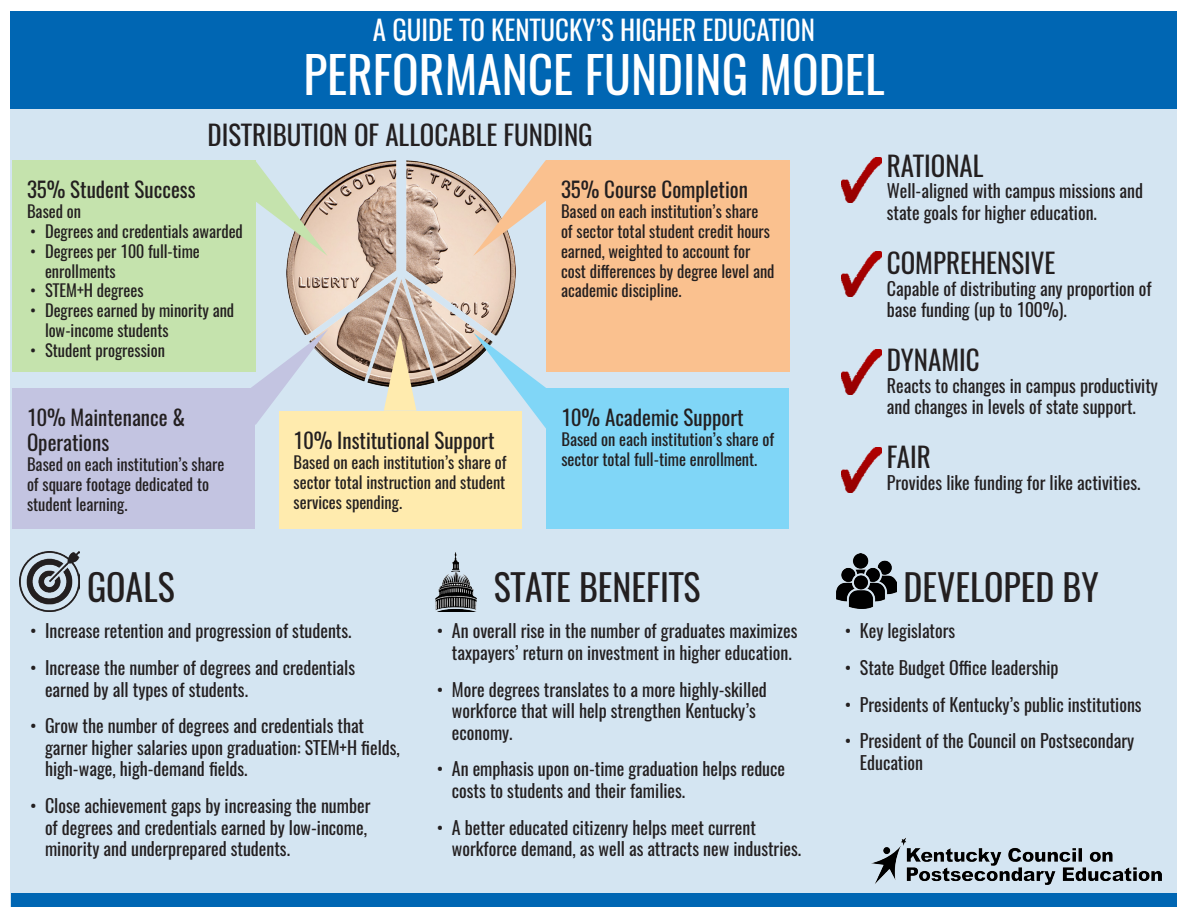
<style>
.page{position:relative;width:1188px;height:918px;background:#fff}
.page>*{position:absolute;margin:0;border:0;box-sizing:border-box;transform-origin:0 0}
.t1{font:49.5px "Oswald";color:#fff}
.t2{font:36px "Oswald";color:#231f20}
.t3{font:27px "Oswald";color:#231f20}
.t4{font:27px "Oswald";color:#fff}
.t5{font:21px/25.2px "Oswald";color:#231f20}
.t6{font:18px/21.6px "Oswald";color:#231f20}
.t7{font:16.5px/19.8px "Oswald";color:#231f20}
</style>
<div class="page">
<div style="left:10px;top:110px;width:1168px;height:797px;background:#d4e5f2"></div>
<div style="left:10px;top:11px;width:1168px;height:98px;background:#0066b3"></div>
<div style="left:11px;top:893px;width:1166px;height:14px;background:#0066b3"></div>
<img style="left:20px;top:551px;width:60px;height:60px">
<img style="left:871px;top:837px;width:291px;height:48px">
<img style="left:286px;top:160px;width:229px;height:227px">
<svg style="left:256px;top:160px;width:72px;height:96px"></svg>
<div style="left:12px;top:160px;width:244px;height:212px;background:#c5e3ad"></div>
<svg style="left:473px;top:160px;width:73px;height:96px"></svg>
<div style="left:546px;top:160px;width:244px;height:212px;background:#fac18f"></div>
<svg style="left:251px;top:329px;width:77px;height:96px"></svg>
<div style="left:12px;top:388px;width:243px;height:141px;background:#c3c4e1"></div>
<svg style="left:384px;top:333px;width:32px;height:78px;background:#d6c099"></svg>
<div style="left:279px;top:411px;width:243px;height:118px;background:#ffebae"></div>
<svg style="left:473px;top:333px;width:73px;height:96px"></svg>
<div style="left:546px;top:388px;width:243px;height:141px;background:#80d6f7"></div>
<img style="left:842px;top:157px;width:40px;height:45px">
<img style="left:842px;top:252px;width:40px;height:45px">
<img style="left:842px;top:350px;width:40px;height:44px">
<img style="left:842px;top:448px;width:40px;height:45px">
<img style="left:435px;top:552px;width:42px;height:59px">
<img style="left:836px;top:554px;width:60px;height:55px">
<p class="t4" style="left:373px;top:11px;width:444px">A GUIDE TO KENTUCKY’S HIGHER EDUCATION</p>
<p class="t1" style="left:303px;top:40px;width:583px">PERFORMANCE FUNDING MODEL</p>
<p class="t3" style="left:208px;top:116px;width:387px">DISTRIBUTION OF ALLOCABLE FUNDING</p>
<p class="t5" style="left:27px;top:177px;width:170px">35% Student Success</p>
<p class="t7" style="left:27px;top:202px;width:56px">Based on</p>
<p class="t7" style="left:30px;top:221px;width:214px">• Degrees and credentials awarded</p>
<p class="t7" style="left:45px;top:241px;width:156px;text-indent:-15px">• Degrees per 100 full-time enrollments</p>
<p class="t7" style="left:30px;top:281px;width:115px">• STEM+H degrees</p>
<p class="t7" style="left:45px;top:301px;width:191px;text-indent:-15px">• Degrees earned by minority and low-income students</p>
<p class="t7" style="left:30px;top:340px;width:136px">• Student progression</p>
<p class="t5" style="left:27px;top:405px;width:160px">10% Maintenance &amp;<br>Operations</p>
<p class="t7" style="left:27px;top:454px;width:199px">Based on each institution’s share of square footage dedicated to student learning.</p>
<p class="t5" style="left:294px;top:428px;width:202px">10% Institutional Support</p>
<p class="t7" style="left:294px;top:453px;width:214px;text-align:justify">Based on each institution’s share of sector total instruction and student services spending.</p>
<p class="t5" style="left:561px;top:177px;width:188px">35% Course Completion</p>
<p class="t7" style="left:561px;top:202px;width:215px">Based on each institution’s share<br>of sector total student credit hours earned, weighted to account for cost differences by degree level and academic discipline.</p>
<p class="t5" style="left:561px;top:405px;width:184px">10% Academic Support</p>
<p class="t7" style="left:561px;top:429px;width:214px">Based on each institution’s share of sector total full-time enrollment.</p>
<p class="t2" style="left:87px;top:562px;width:89px">GOALS</p>
<p class="t6" style="left:30px;top:620px;width:323px">• Increase retention and progression of students.</p>
<p class="t6" style="left:45px;top:657px;width:312px;text-indent:-15px">• Increase the number of degrees and credentials earned by all types of students.</p>
<p class="t6" style="left:45px;top:715px;width:356px;text-indent:-15px">• Grow the number of degrees and credentials that garner higher salaries upon graduation: STEM+H fields, high-wage, high-demand fields.</p>
<p class="t6" style="left:45px;top:795px;width:327px;text-indent:-15px">• Close achievement gaps by increasing the number of degrees and credentials earned by low-income, minority and underprepared students.</p>
<p class="t2" style="left:494px;top:562px;width:208px">STATE BENEFITS</p>
<p class="t6" style="left:437px;top:620px;width:362px;text-align:center">• An overall rise in the number of graduates maximizes taxpayers’ return on investment in higher education.</p>
<p class="t6" style="left:452px;top:678px;width:316px;text-indent:-15px">• More degrees translates to a more highly-skilled workforce that will help strengthen Kentucky’s economy.</p>
<p class="t6" style="left:452px;top:758px;width:335px;text-indent:-15px">• An emphasis upon on-time graduation helps reduce costs to students and their families.</p>
<p class="t6" style="left:452px;top:816px;width:351px;text-indent:-15px">• A better educated citizenry helps meet current workforce demand, as well as attracts new industries.</p>
<p class="t3" style="left:887px;top:147px;width:98px">RATIONAL</p>
<p class="t6" style="left:887px;top:180px;width:258px">Well-aligned with campus missions and state goals for higher education.</p>
<p class="t3" style="left:887px;top:244px;width:170px">COMPREHENSIVE</p>
<p class="t6" style="left:887px;top:278px;width:266px">Capable of distributing any proportion of base funding (up to 100%).</p>
<p class="t3" style="left:887px;top:342px;width:94px">DYNAMIC</p>
<p class="t6" style="left:887px;top:375px;width:273px">Reacts to changes in campus productivity and changes in levels of state support.</p>
<p class="t3" style="left:887px;top:439px;width:46px">FAIR</p>
<p class="t6" style="left:887px;top:472px;width:255px">Provides like funding for like activities.</p>
<p class="t2" style="left:904px;top:562px;width:197px">DEVELOPED BY</p>
<p class="t6" style="left:845px;top:620px;width:112px">• Key legislators</p>
<p class="t6" style="left:845px;top:657px;width:215px">• State Budget Office leadership</p>
<p class="t6" style="left:845px;top:693px;width:298px">• Presidents of Kentucky’s public institutions</p>
<p class="t6" style="left:860px;top:730px;width:276px;text-indent:-15px">• President of the Council on Postsecondary<br>Education</p>
</div>
